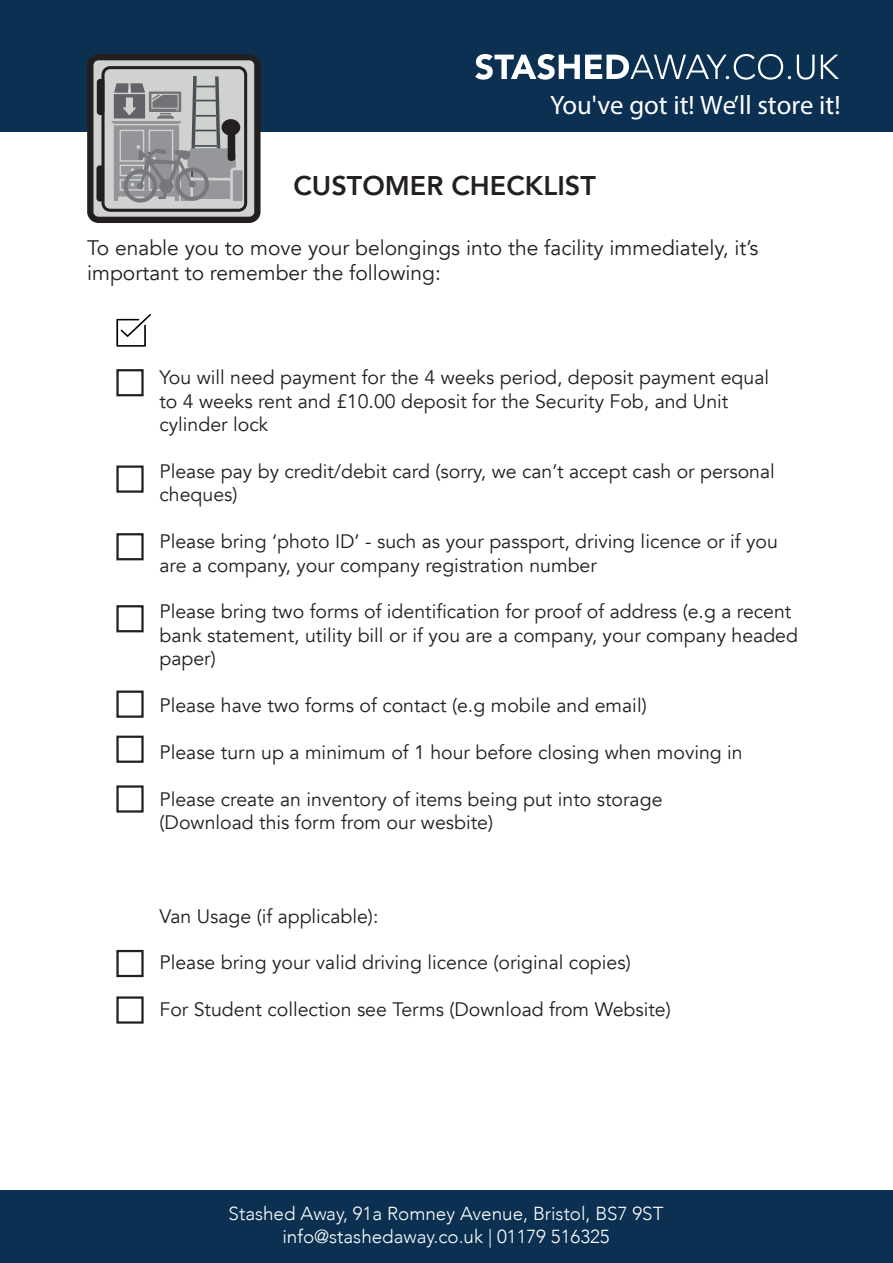
<style>
.page{position:relative;width:893px;height:1263px;background:#fff}
.page>*{position:absolute;margin:0;border:0;box-sizing:border-box;transform-origin:0 0}
.t1{font:800 27px "Avenir";color:#231f20}
.t2{font:26.7px "Myriad Pro";color:#fff}
.t3{font:21px/25.2px "Avenir";color:#231f20}
.t4{font:19.5px/23.4px "Avenir";color:#231f20}
.t5{font:300 18.9px/22.6px "Avenir";color:#fff;text-align:center}
</style>
<div class="page">
<div style="left:0;top:0;width:893px;height:131px;background:#0b3051"></div>
<svg style="left:475px;top:54px;width:316px;height:26px"></svg>
<svg style="left:797px;top:55px;width:18px;height:25px"></svg>
<svg style="left:821px;top:55px;width:18px;height:24px"></svg>
<svg style="left:87px;top:54px;width:174px;height:169px;background:#8f9090"></svg>
<div style="left:0;top:1190px;width:893px;height:73px;background:#0b3051"></div>
<div style="left:116px;top:369px;width:28px;height:27px;border:2px solid #231f20"></div>
<div style="left:116px;top:465px;width:28px;height:28px;border:2px solid #231f20"></div>
<div style="left:116px;top:533px;width:28px;height:27px;border:2px solid #231f20"></div>
<div style="left:116px;top:605px;width:28px;height:27px;border:2px solid #231f20"></div>
<div style="left:116px;top:690px;width:28px;height:28px;border:2px solid #231f20"></div>
<div style="left:116px;top:736px;width:28px;height:27px;border:2px solid #231f20"></div>
<div style="left:116px;top:785px;width:28px;height:28px;border:2px solid #231f20"></div>
<div style="left:116px;top:950px;width:28px;height:27px;border:2px solid #231f20"></div>
<div style="left:116px;top:996px;width:28px;height:28px;border:2px solid #231f20"></div>
<svg style="left:116px;top:314px;width:35px;height:33px"></svg>
<h2 class="t2" style="left:550px;top:89px;width:292px">You've got it! We’ll store it!</h2>
<p class="t1" style="left:293px;top:165px;width:304px">CUSTOMER CHECKLIST</p>
<p class="t3" style="left:87px;top:236px;width:673px">To enable you to move your belongings into the facility immediately, it’s important to remember the following:</p>
<p class="t4" style="left:159px;top:366px;width:611px">You will need payment for the 4 weeks period, deposit payment equal to 4 weeks rent and £10.00 deposit for the Security Fob, and Unit cylinder lock</p>
<p class="t4" style="left:159px;top:460px;width:617px">Please pay by credit/debit card (sorry, we can’t accept cash or personal cheques)</p>
<p class="t4" style="left:159px;top:530px;width:620px">Please bring ‘photo ID’ - such as your passport, driving licence or if you are a company, your company registration number</p>
<p class="t4" style="left:159px;top:600px;width:640px">Please bring two forms of identification for proof of address (e.g a recent bank statement, utility bill or if you are a company, your company headed paper)</p>
<p class="t4" style="left:159px;top:694px;width:489px">Please have two forms of contact (e.g mobile and email)</p>
<p class="t4" style="left:159px;top:741px;width:585px">Please turn up a minimum of 1 hour before closing when moving in</p>
<p class="t4" style="left:159px;top:787px;width:504px">Please create an inventory of items being put into storage</p>
<p class="t4" style="left:159px;top:811px;width:335px">(Download this form from our wesbite)</p>
<p class="t4" style="left:159px;top:904px;width:220px">Van Usage (if applicable):</p>
<p class="t4" style="left:159px;top:951px;width:473px">Please bring your valid driving licence (original copies)</p>
<p class="t4" style="left:159px;top:998px;width:513px">For Student collection see Terms (Download from Website)</p>
<p class="t5" style="left:229px;top:1202px;width:436px">Stashed Away, 91a Romney Avenue, Bristol, BS7 9ST info@stashedaway.co.uk | 01179 516325</p>
</div>
